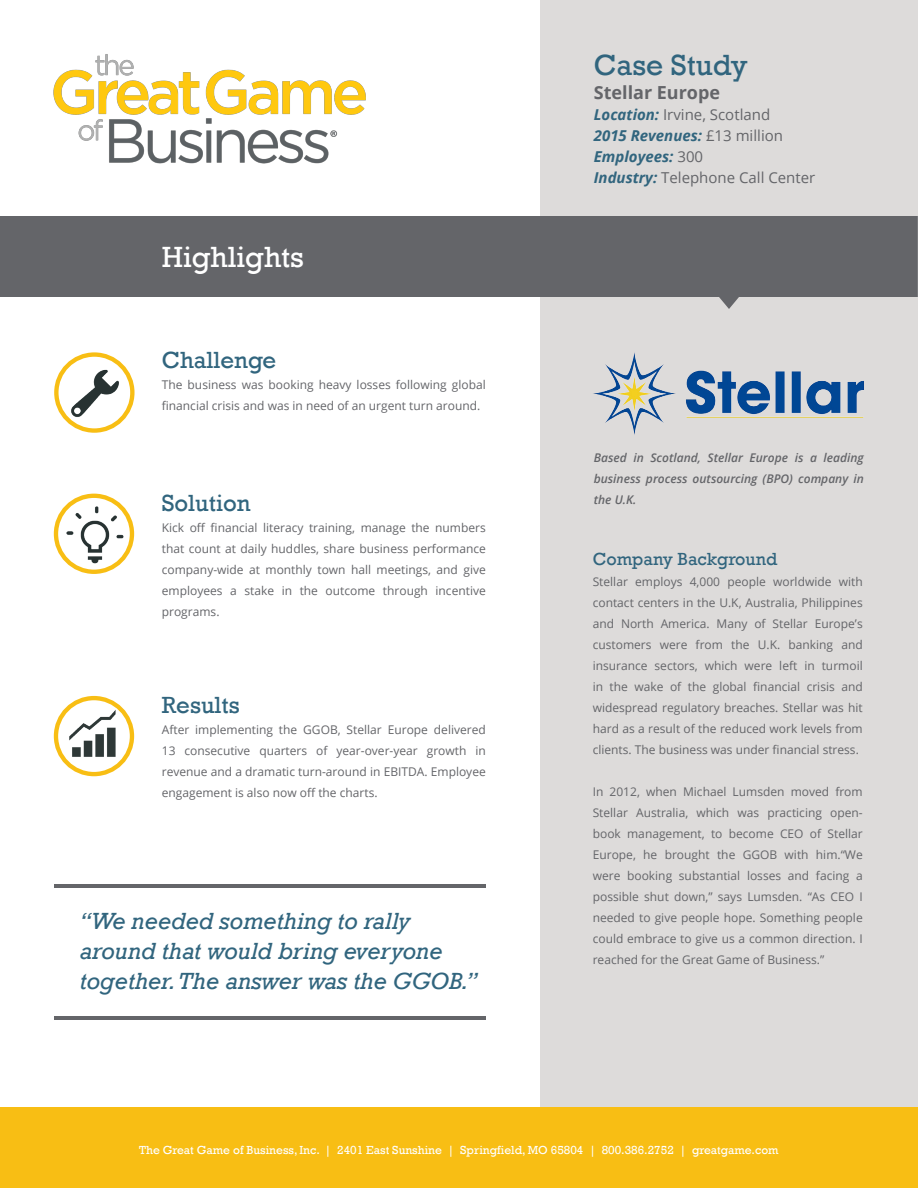
<style>
.page{position:relative;width:918px;height:1188px;background:#fff}
.page>*{position:absolute;margin:0;border:0;box-sizing:border-box;transform-origin:0 0}
.t1{font:30px "Rockwell";color:#fff}
.t2{font:30px "Rockwell";color:#31657e}
.t3{font:italic 24px/30px "Rockwell";color:#31657e}
.t4{font:24px "Rockwell";color:#31657e}
.t5{font:18px "Rockwell";color:#31657e}
.t6{font:700 18px "Open Sans";color:#646569}
.t7{font:15px "Open Sans";color:#646569}
.t8{font:italic 700 15px "Open Sans";color:#31657e}
.t9{font:12px/21px "Open Sans";color:#646569;text-align:justify}
.t10{font:12px "Rockwell";color:#fff}
.t11{font:italic 600 12px/21px "Open Sans";color:#646569;text-align:justify}
.s1{font-weight:700;font-style:italic;color:#31657e}
.s2{font-weight:400;font-style:normal;color:#646569}
</style>
<div class="page">
<div style="left:540px;top:0;width:378px;height:1188px;background:#dddbda"></div>
<img style="left:53px;top:54px;width:313px;height:110px">
<svg style="left:0;top:216px;width:918px;height:93px;background:#76767a"></svg>
<div style="left:0;top:1107px;width:918px;height:81px;background:#f8be14"></div>
<div style="left:54px;top:352px;width:81px;height:81px;border:4px solid #f8be14;border-radius:50%"></div>
<img style="left:64px;top:361px;width:63px;height:63px">
<div style="left:54px;top:494px;width:80px;height:80px;border:4px solid #f8be14;border-radius:50%"></div>
<img style="left:61px;top:500px;width:68px;height:70px">
<div style="left:54px;top:696px;width:80px;height:80px;border:4px solid #f8be14;border-radius:50%"></div>
<img style="left:64px;top:705px;width:60px;height:60px">
<hr style="left:54px;top:884px;width:432px;height:3px;background:#646569">
<hr style="left:54px;top:1017px;width:432px;height:3px;background:#646569">
<img style="left:593px;top:352px;width:271px;height:83px">
<p class="t1" style="left:162px;top:240px;width:144px">Highlights</p>
<p class="t4" style="left:162px;top:346px;width:116px">Challenge</p>
<p class="t9" style="left:162px;top:373px;width:326px">The business was booking heavy losses following global financial crisis and was in need of an urgent turn around.</p>
<p class="t4" style="left:162px;top:489px;width:90px">Solution</p>
<p class="t9" style="left:162px;top:516px;width:326px">Kick off financial literacy training, manage the numbers that count at daily huddles, share business performance company-wide at monthly town hall meetings, and give employees a stake in the outcome through incentive programs.</p>
<p class="t4" style="left:162px;top:691px;width:80px">Results</p>
<p class="t9" style="left:162px;top:719px;width:326px">After implementing the GGOB, Stellar Europe delivered 13 consecutive quarters of year-over-year growth in revenue and a dramatic turn-around in EBITDA. Employee engagement is also now off the charts.</p>
<p class="t3" style="left:80px;top:906px;width:400px">“We needed something to rally around that would bring everyone together. The answer was the GGOB.”</p>
<p class="t2" style="left:594px;top:47px;width:155px">Case Study</p>
<p class="t6" style="left:594px;top:80px;width:128px">Stellar Europe</p>
<p class="t7" style="left:594px;top:104px;width:178px"><span class="s1">Location:</span> Irvine, Scotland</p>
<p class="t8" style="left:594px;top:125px;width:191px">2015 Revenues: <span class="s2">£13 million</span></p>
<p class="t8" style="left:594px;top:146px;width:111px">Employees: <span class="s2">300</span></p>
<p class="t7" style="left:594px;top:167px;width:223px"><span class="s1">Industry:</span> Telephone Call Center</p>
<p class="t11" style="left:594px;top:447px;width:272px">Based in Scotland, Stellar Europe is a leading business process outsourcing (BPO) company in the U.K.</p>
<p class="t5" style="left:593px;top:548px;width:186px">Company Background</p>
<p class="t9" style="left:593px;top:571px;width:272px">Stellar employs 4,000 people worldwide with contact centers in the U.K, Australia, Philippines and North America. Many of Stellar Europe’s customers were from the U.K. banking and insurance sectors, which were left in turmoil in the wake of the global financial crisis and widespread regulatory breaches. Stellar was hit hard as a result of the reduced work levels from clients. The business was under financial stress.</p>
<p class="t9" style="left:593px;top:781px;width:272px">In 2012, when Michael Lumsden moved from Stellar Australia, which was practicing open&shy;book management, to become CEO of Stellar Europe, he brought the GGOB with him.“We were booking substantial losses and facing a possible shut down,” says Lumsden. “As CEO I needed to give people hope. Something people could embrace to give us a common direction. I reached for the Great Game of Business.”</p>
<p class="t10" style="left:139px;top:1143px;width:641px">The Great Game of Business, Inc. | 2401 East Sunshine | Springfield, MO 65804 | 800.386.2752 | greatgame.com</p>
</div>
